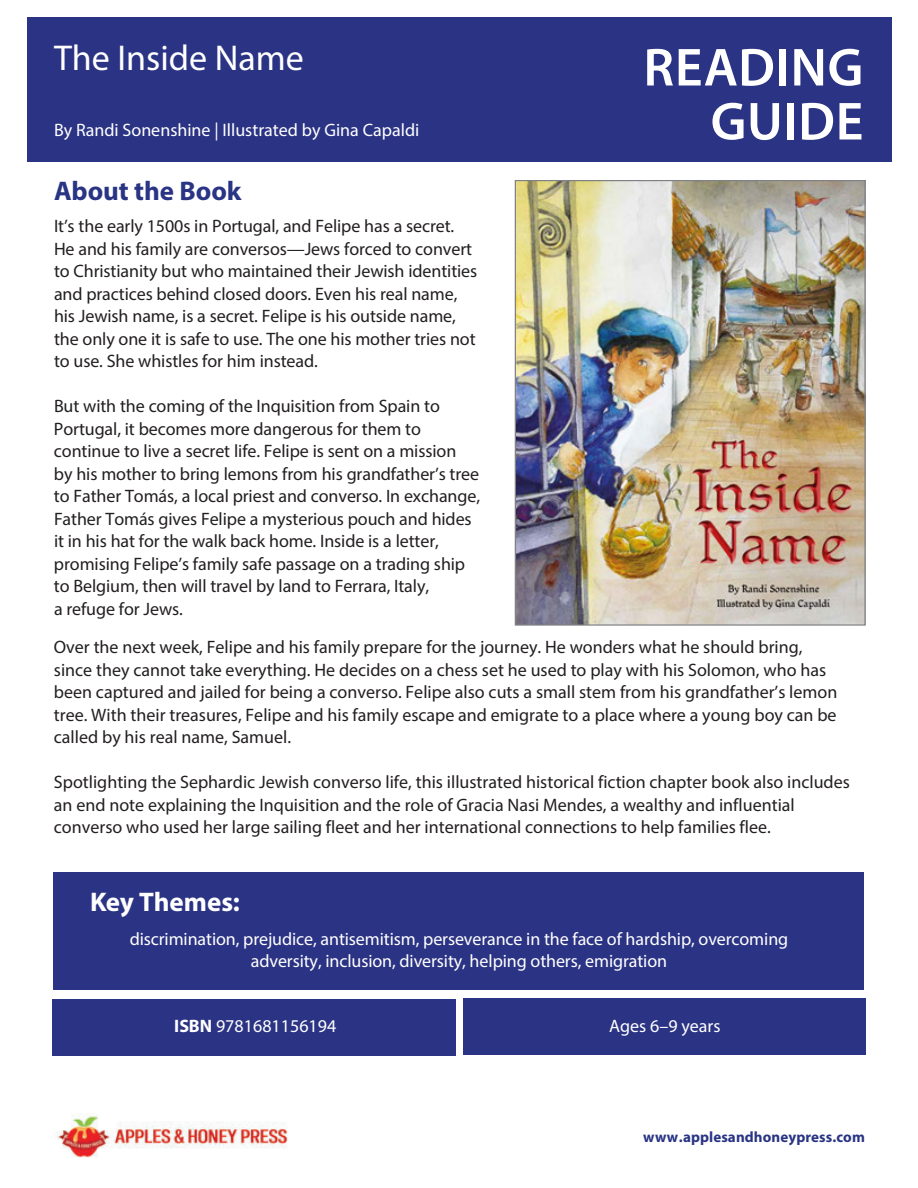
<style>
.page{position:relative;width:918px;height:1188px;background:#fff}
.page>*{position:absolute;margin:0;border:0;box-sizing:border-box;transform-origin:0 0}
.t1{font:600 54px/54px "Myriad Pro";letter-spacing:.01em;color:#fff;text-align:right}
.t2{font:36px "Myriad Pro";color:#fff}
.myriad_body_12_15{font:700 27px "Myriad Pro";color:#293484}
.Subhead_bold_18_20{font:700 27px "Myriad Pro";letter-spacing:-.005em;color:#fff}
.myriad_body_12_15-2{font:18px/22.5px "Myriad Pro";letter-spacing:-.005em;color:#231f20}
.t3{font:18px/22.5px "Myriad Pro";letter-spacing:-.005em;color:#fff;text-align:center}
.myriad_body_9_11{font:700 15px "Myriad Pro";letter-spacing:.005em;color:#293484}
.s1{font-weight:700}
</style>
<div class="page">
<div style="left:53px;top:999px;width:402px;height:56px;background:#2b3384"></div>
<div style="left:53px;top:873px;width:811px;height:117px;background:#2b3384"></div>
<div style="left:463px;top:999px;width:402px;height:56px;background:#2b3384"></div>
<div style="left:27px;top:18px;width:864px;height:144px;background:#2b3384"></div>
<img style="left:517px;top:182px;width:347px;height:442px">
<div style="left:515px;top:180px;width:351px;height:446px;border:1px solid #808285"></div>
<img style="left:56px;top:1113px;width:232px;height:45px">
<p class="t2" style="left:54px;top:37px;width:251px">The Inside Name</p>
<p class="t3" style="left:54px;top:118px;width:367px">By Randi Sonenshine | Illustrated by Gina Capaldi</p>
<p class="t1" style="left:643px;top:39px;width:222px">READING<br>GUIDE</p>
<p class="myriad_body_12_15" style="left:54px;top:174px;width:189px">About the Book</p>
<p class="myriad_body_12_15-2" style="left:54px;top:215px;width:425px">It’s the early 1500s in Portugal, and Felipe has a secret.<br>He and his family are conversos—Jews forced to convert to Christianity but who maintained their Jewish identities and practices behind closed doors. Even his real name, his Jewish name, is a secret. Felipe is his outside name, the only one it is safe to use. The one his mother tries not to use. She whistles for him instead.</p>
<p class="myriad_body_12_15-2" style="left:54px;top:395px;width:428px">But with the coming of the Inquisition from Spain to Portugal, it becomes more dangerous for them to continue to live a secret life. Felipe is sent on a mission<br>by his mother to bring lemons from his grandfather’s tree to Father Tomás, a local priest and converso. In exchange, Father Tomás gives Felipe a mysterious pouch and hides it in his hat for the walk back home. Inside is a letter, promising Felipe’s family safe passage on a trading ship to Belgium, then will travel by land to Ferrara, Italy,<br>a refuge for Jews.</p>
<p class="myriad_body_12_15-2" style="left:54px;top:636px;width:785px">Over the next week, Felipe and his family prepare for the journey. He wonders what he should bring, since they cannot take everything. He decides on a chess set he used to play with his Solomon, who has been captured and jailed for being a converso. Felipe also cuts a small stem from his grandfather’s lemon tree. With their treasures, Felipe and his family escape and emigrate to a place where a young boy can be called by his real name, Samuel.</p>
<p class="myriad_body_12_15-2" style="left:54px;top:771px;width:798px">Spotlighting the Sephardic Jewish converso life, this illustrated historical fiction chapter book also includes an end note explaining the Inquisition and the role of Gracia Nasi Mendes, a wealthy and influential converso who used her large sailing fleet and her international connections to help families flee.</p>
<p class="Subhead_bold_18_20" style="left:90px;top:885px;width:151px">Key Themes:</p>
<p class="t3" style="left:130px;top:928px;width:660px">discrimination, prejudice, antisemitism, perseverance in the face of hardship, overcoming adversity, inclusion, diversity, helping others, emigration</p>
<p class="t3" style="left:174px;top:1015px;width:164px"><span class="s1">ISBN</span> 9781681156194</p>
<p class="t3" style="left:609px;top:1014px;width:113px">Ages 6–9 years</p>
<p class="myriad_body_9_11" style="left:643px;top:1127px;width:223px">www.applesandhoneypress.com</p>
</div>
